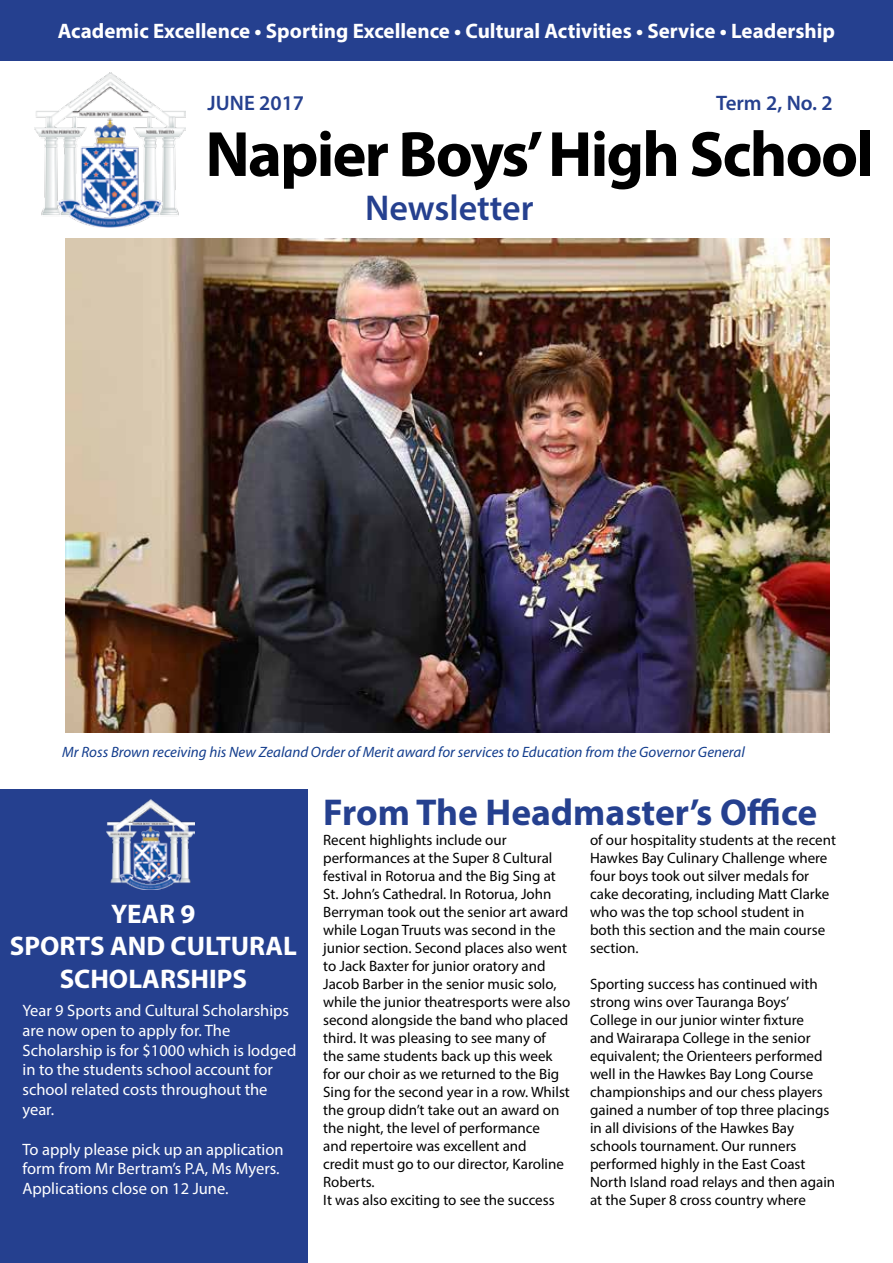
<style>
.page{position:relative;width:893px;height:1263px;background:#fff}
.page>*{position:absolute;margin:0;border:0;box-sizing:border-box;transform-origin:0 0}
.t1{font:700 64.5px "Myriad Pro";letter-spacing:-.03em;color:#000}
.t2{font:700 37.5px "Myriad Pro";color:#25408f}
.t3{font:600 36px "Myriad Pro";color:#25408f}
.t4{font:700 27px/32.4px "Myriad Pro";color:#fff;text-align:center}
.t5{font:700 21px "Myriad Pro";color:#fff}
.t6{font:600 21px "Myriad Pro";color:#25408f}
.t7{font:16.5px/19.8px "Myriad Pro";color:#fff}
.t8{font:15px/18px "Myriad Pro";color:#000}
.t9{font:italic 15px "Myriad Pro";color:#133d8d}
</style>
<div class="page">
<div style="left:0;top:789px;width:308px;height:474px;background:#25408f"></div>
<div style="left:0;top:0;width:893px;height:61px;background:#25408f"></div>
<img style="left:35px;top:72px;width:151px;height:156px">
<img style="left:107px;top:800px;width:87px;height:90px">
<img style="left:66px;top:238px;width:763px;height:494px">
<h3 class="t5" style="left:58px;top:17px;width:779px">Academic Excellence • Sporting Excellence • Cultural Activities • Service • Leadership</h3>
<h3 class="t6" style="left:208px;top:89px;width:98px">JUNE 2017</h3>
<h3 class="t6" style="left:716px;top:89px;width:118px">Term 2, No. 2</h3>
<h1 class="t1" style="left:205px;top:112px;width:670px">Napier Boys’ High School</h1>
<h3 class="t3" style="left:365px;top:185px;width:170px">Newsletter</h3>
<p class="t9" style="left:62px;top:743px;width:684px">Mr Ross Brown receiving his New Zealand Order of Merit award for services to Education from the Governor General</p>
<h3 class="t4" style="left:10px;top:897px;width:289px">YEAR 9<br>SPORTS AND CULTURAL<br>SCHOLARSHIPS</h3>
<p class="t7" style="left:22px;top:1000px;width:275px">Year 9 Sports and Cultural Scholarships are now open to apply for. The<br>Scholarship is for $1000 which is lodged in to the students school account for school related costs throughout the year.</p>
<p class="t7" style="left:22px;top:1139px;width:263px">To apply please pick up an application form from Mr Bertram’s P.A, Ms Myers.<br>Applications close on 12 June.</p>
<h2 class="t2" style="left:323px;top:788px;width:496px">From The Headmaster’s Office</h2>
<p class="t8" style="left:323px;top:831px;width:249px">Recent highlights include our performances at the Super 8 Cultural festival in Rotorua and the Big Sing at St. John’s Cathedral. In Rotorua, John Berryman took out the senior art award while Logan Truuts was second in the junior section. Second places also went to Jack Baxter for junior oratory and Jacob Barber in the senior music solo, while the junior theatresports were also second alongside the band who placed third. It was pleasing to see many of the same students back up this week for our choir as we returned to the Big Sing for the second year in a row. Whilst the group didn’t take out an award on the night, the level of performance<br>and repertoire was excellent and<br>credit must go to our director, Karoline Roberts.<br>It was also exciting to see the success</p>
<p class="t8" style="left:590px;top:831px;width:247px">of our hospitality students at the recent Hawkes Bay Culinary Challenge where four boys took out silver medals for cake decorating, including Matt Clarke who was the top school student in both this section and the main course section.</p>
<p class="t8" style="left:590px;top:975px;width:247px">Sporting success has continued with strong wins over Tauranga Boys’ College in our junior winter fixture<br>and Wairarapa College in the senior equivalent; the Orienteers performed well in the Hawkes Bay Long Course championships and our chess players gained a number of top three placings in all divisions of the Hawkes Bay schools tournament. Our runners performed highly in the East Coast North Island road relays and then again at the Super 8 cross country where</p>
</div>
